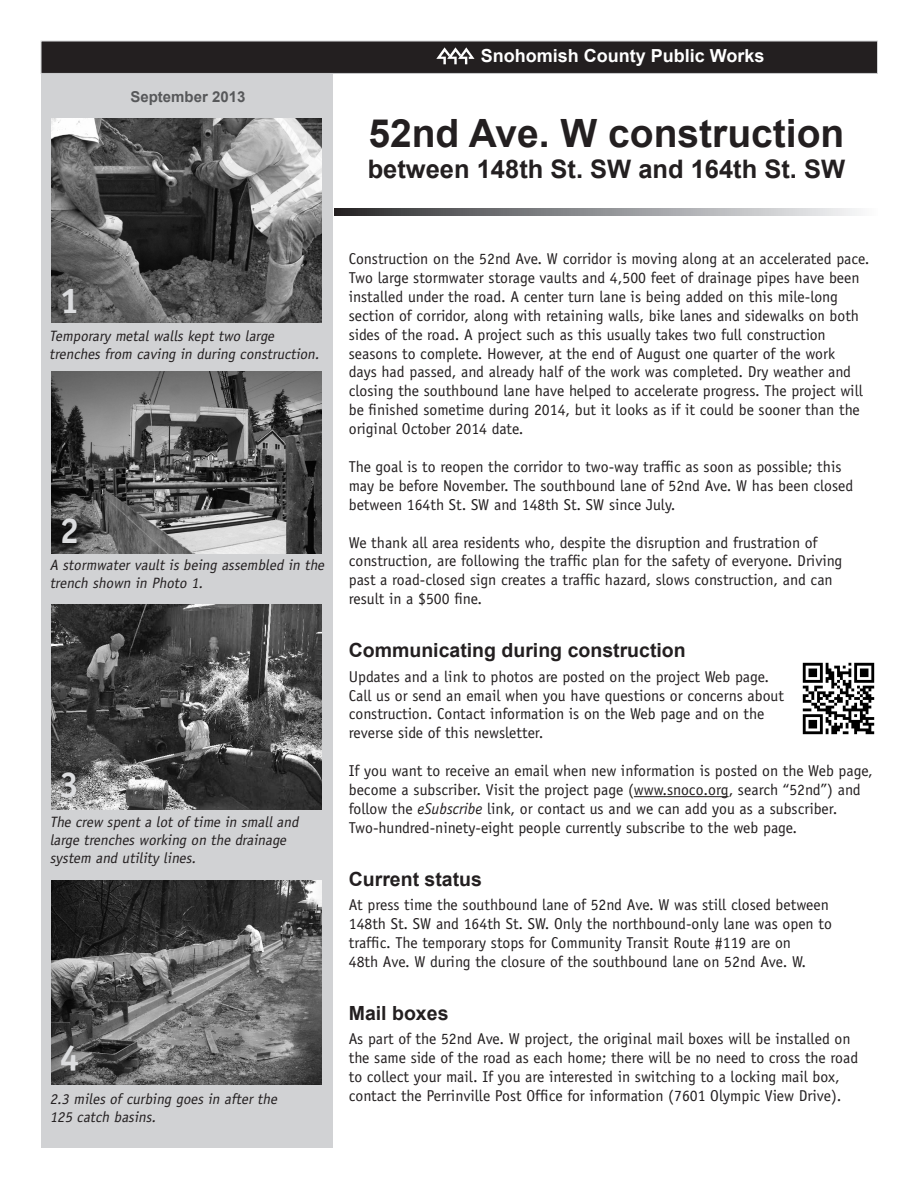
<style>
.page{position:relative;width:918px;height:1188px;background:#fff}
.page>*{position:absolute;margin:0;border:0;box-sizing:border-box;transform-origin:0 0}
.heading{font:700 39px "Arial";color:#231f20}
.bullets{font:700 36px "Officina Sans";color:#dcdddf}
.heading-2{font:700 25.5px "Arial";color:#231f20}
.subhead{font:700 19.5px "Arial";color:#231f20}
.t1{font:700 18px "Arial";color:#fff}
.body{font:15.75px/18.9px "Officina Sans";color:#231f20}
.t2{font:italic 15px/18px "Officina Sans";color:#231f20}
.t3{font:700 15px "Arial";color:#57585a}
.s1{font-style:italic}
</style>
<div class="page">
<div style="left:41px;top:71px;width:292px;height:1077px;background:#d1d2d4"></div>
<hr style="left:634px;top:796px;width:95px;height:1px;background:#231f20">
<div style="left:41px;top:41px;width:837px;height:32px;background:#231f20"></div>
<svg style="left:436px;top:47px;width:39px;height:17px"></svg>
<img style="left:52px;top:372px;width:270px;height:181px">
<svg style="left:334px;top:209px;width:525px;height:7px;background:#8e8f91"></svg>
<img style="left:802px;top:662px;width:73px;height:73px">
<img style="left:52px;top:119px;width:270px;height:204px">
<img style="left:52px;top:604px;width:270px;height:205px">
<img style="left:52px;top:881px;width:270px;height:204px">
<p class="t3" style="left:130px;top:87px;width:117px">September 2013</p>
<p class="t1" style="left:481px;top:44px;width:285px">Snohomish County Public Works</p>
<p class="heading" style="left:368px;top:108px;width:478px">52nd Ave. W construction</p>
<p class="heading-2" style="left:368px;top:152px;width:479px">between 148th St. SW and 164th St. SW</p>
<p class="bullets" style="left:60px;top:278px;width:22px">1</p>
<p class="t2" style="left:49px;top:326px;width:275px">Temporary metal walls kept two large trenches from caving in during construction.</p>
<p class="bullets" style="left:60px;top:508px;width:22px">2</p>
<p class="t2" style="left:50px;top:556px;width:279px">A stormwater vault is being assembled in the trench shown in Photo 1.</p>
<p class="bullets" style="left:60px;top:763px;width:22px">3</p>
<p class="t2" style="left:50px;top:813px;width:254px">The crew spent a lot of time in small and large trenches working on the drainage system and utility lines.</p>
<p class="bullets" style="left:60px;top:1035px;width:22px">4</p>
<p class="t2" style="left:50px;top:1090px;width:232px">2.3 miles of curbing goes in after the<br>125 catch basins.</p>
<p class="body" style="left:349px;top:249px;width:522px">Construction on the 52nd Ave. W corridor is moving along at an accelerated pace.<br>Two large stormwater storage vaults and 4,500 feet of drainage pipes have been installed under the road. A center turn lane is being added on this mile-long</p>
<p class="body" style="left:349px;top:306px;width:512px">section of corridor, along with retaining walls, bike lanes and sidewalks on both sides of the road. A project such as this usually takes two full construction</p>
<p class="body" style="left:349px;top:344px;width:488px">seasons to complete. However, at the end of August one quarter of the work</p>
<p class="body" style="left:349px;top:363px;width:516px">days had passed, and already half of the work was completed. Dry weather and closing the southbound lane have helped to accelerate progress. The project will be finished sometime during 2014, but it looks as if it could be sooner than the original October 2014 date.</p>
<p class="body" style="left:349px;top:457px;width:506px">The goal is to reopen the corridor to two-way traffic as soon as possible; this may be before November. The southbound lane of 52nd Ave. W has been closed between 164th St. SW and 148th St. SW since July.</p>
<p class="body" style="left:349px;top:533px;width:470px">We thank all area residents who, despite the disruption and frustration of</p>
<p class="body" style="left:349px;top:552px;width:495px">construction, are following the traffic plan for the safety of everyone. Driving</p>
<p class="body" style="left:349px;top:571px;width:486px">past a road-closed sign creates a traffic hazard, slows construction, and can</p>
<p class="body" style="left:349px;top:590px;width:135px">result in a $500 fine.</p>
<p class="subhead" style="left:349px;top:638px;width:338px">Communicating during construction</p>
<p class="body" style="left:349px;top:667px;width:437px">Updates and a link to photos are posted on the project Web page.<br>Call us or send an email when you have questions or concerns about construction. Contact information is on the Web page and on the reverse side of this newsletter.</p>
<p class="body" style="left:349px;top:761px;width:525px">If you want to receive an email when new information is posted on the Web page, become a subscriber. Visit the project page (www.snoco.org, search “52nd”) and follow the <span class="s1">eSubscribe</span> link, or contact us and we can add you as a subscriber.</p>
<p class="body" style="left:349px;top:818px;width:450px">Two-hundred-ninety-eight people currently subscribe to the web page.</p>
<p class="subhead" style="left:349px;top:866px;width:135px">Current status</p>
<p class="body" style="left:349px;top:896px;width:482px">At press time the southbound lane of 52nd Ave. W was still closed between</p>
<p class="body" style="left:349px;top:914px;width:485px">148th St. SW and 164th St. SW. Only the northbound-only lane was open to</p>
<p class="body" style="left:349px;top:933px;width:444px">traffic. The temporary stops for Community Transit Route #119 are on</p>
<p class="body" style="left:349px;top:952px;width:459px">48th Ave. W during the closure of the southbound lane on 52nd Ave. W.</p>
<p class="subhead" style="left:349px;top:1000px;width:101px">Mail boxes</p>
<p class="body" style="left:349px;top:1030px;width:503px">As part of the 52nd Ave. W project, the original mail boxes will be installed on</p>
<p class="body" style="left:349px;top:1049px;width:511px">the same side of the road as each home; there will be no need to cross the road</p>
<p class="body" style="left:349px;top:1067px;width:492px">to collect your mail. If you are interested in switching to a locking mail box,</p>
<p class="body" style="left:349px;top:1086px;width:494px">contact the Perrinville Post Office for information (7601 Olympic View Drive).</p>
</div>
